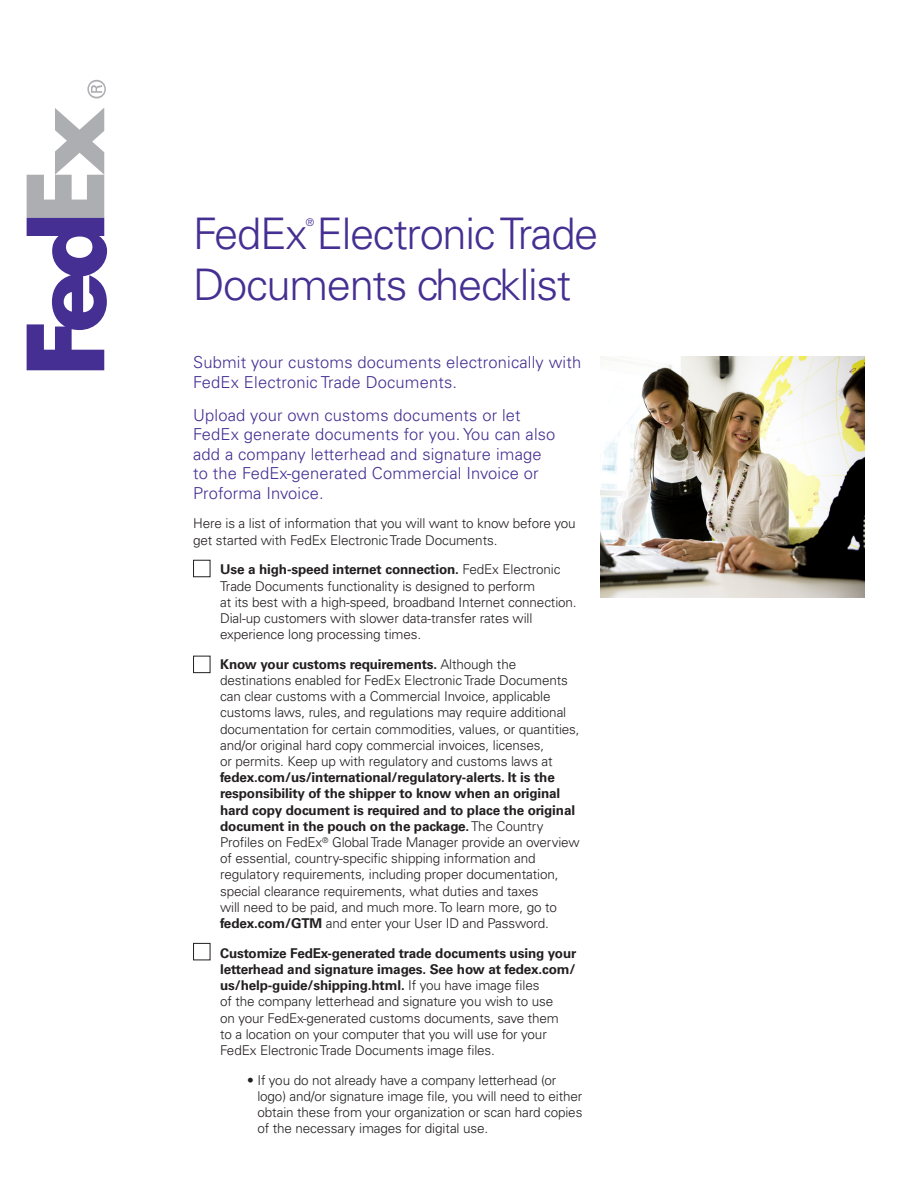
<style>
.page{position:relative;width:918px;height:1188px;background:#fff}
.page>*{position:absolute;margin:0;border:0;box-sizing:border-box;transform-origin:0 0}
.t1{font:300 43.5px "Univers LT Std";letter-spacing:-.03em;color:#452f92}
.t2{font:300 16.5px/19.5px "Univers LT Std";letter-spacing:.01em;color:#452f92}
.t3{font:300 13.5px/16.2px "Univers LT Std";letter-spacing:-.01em;color:#231f20}
.t4{font:300 10.5px "Univers LT Std";color:#452f92}
.s1{font-weight:700}
</style>
<div class="page">
<svg style="left:87px;top:80px;width:19px;height:18px"></svg>
<svg style="left:27px;top:108px;width:80px;height:262px"></svg>
<img style="left:601px;top:356px;width:263px;height:242px">
<div style="left:193px;top:560px;width:17px;height:17px;border:1px solid #231f20"></div>
<div style="left:193px;top:656px;width:17px;height:17px;border:1px solid #231f20"></div>
<div style="left:193px;top:943px;width:17px;height:17px;border:1px solid #231f20"></div>
<h1 class="t1" style="left:193px;top:207px;width:407px">FedEx Electronic Trade</h1>
<p class="t4" style="left:306px;top:216px;width:10px">®</p>
<h1 class="t1" style="left:193px;top:258px;width:380px">Documents checklist</h1>
<p class="t2" style="left:193px;top:353px;width:390px">Submit your customs documents electronically with<br>FedEx Electronic Trade Documents.</p>
<p class="t2" style="left:193px;top:405px;width:364px">Upload your own customs documents or let FedEx generate documents for you. You can also add a company letterhead and signature image to the FedEx-generated Commercial Invoice or Proforma Invoice.</p>
<p class="t3" style="left:193px;top:516px;width:384px">Here is a list of information that you will want to know before you get started with FedEx Electronic Trade Documents.</p>
<p class="t3" style="left:220px;top:562px;width:358px"><span class="s1">Use a high-speed internet connection.</span> FedEx Electronic Trade Documents functionality is designed to perform<br>at its best with a high-speed, broadband Internet connection.<br>Dial-up customers with slower data-transfer rates will experience long processing times.</p>
<p class="t3" style="left:220px;top:656px;width:361px"><span class="s1">Know your customs requirements.</span> Although the destinations enabled for FedEx Electronic Trade Documents can clear customs with a Commercial Invoice, applicable customs laws, rules, and regulations may require additional documentation for certain commodities, values, or quantities, and/or original hard copy commercial invoices, licenses,<br>or permits. Keep up with regulatory and customs laws at</p>
<p class="t3" style="left:220px;top:769px;width:361px"><span class="s1">fedex.com/us/international/regulatory-alerts. It is the responsibility of the shipper to know when an original hard copy document is required and to place the original document in the pouch on the package.</span> The Country Profiles on FedEx<sup>®</sup> Global Trade Manager provide an overview of essential, country-specific shipping information and regulatory requirements, including proper documentation, special clearance requirements, what duties and taxes<br>will need to be paid, and much more. To learn more, go to <span class="s1">fedex.com/GTM</span> and enter your User ID and Password.</p>
<p class="t3" style="left:220px;top:945px;width:358px"><span class="s1">Customize FedEx-generated trade documents using your letterhead and signature images. See how at fedex.com/ us/help-guide/shipping.html.</span> If you have image files<br>of the company letterhead and signature you wish to use<br>on your FedEx-generated customs documents, save them<br>to a location on your computer that you will use for your FedEx Electronic Trade Documents image files.</p>
<p class="t3" style="left:257px;top:1072px;width:327px;text-indent:-10px">• If you do not already have a company letterhead (or logo) and/or signature image file, you will need to either obtain these from your organization or scan hard copies of the necessary images for digital use.</p>
</div>
